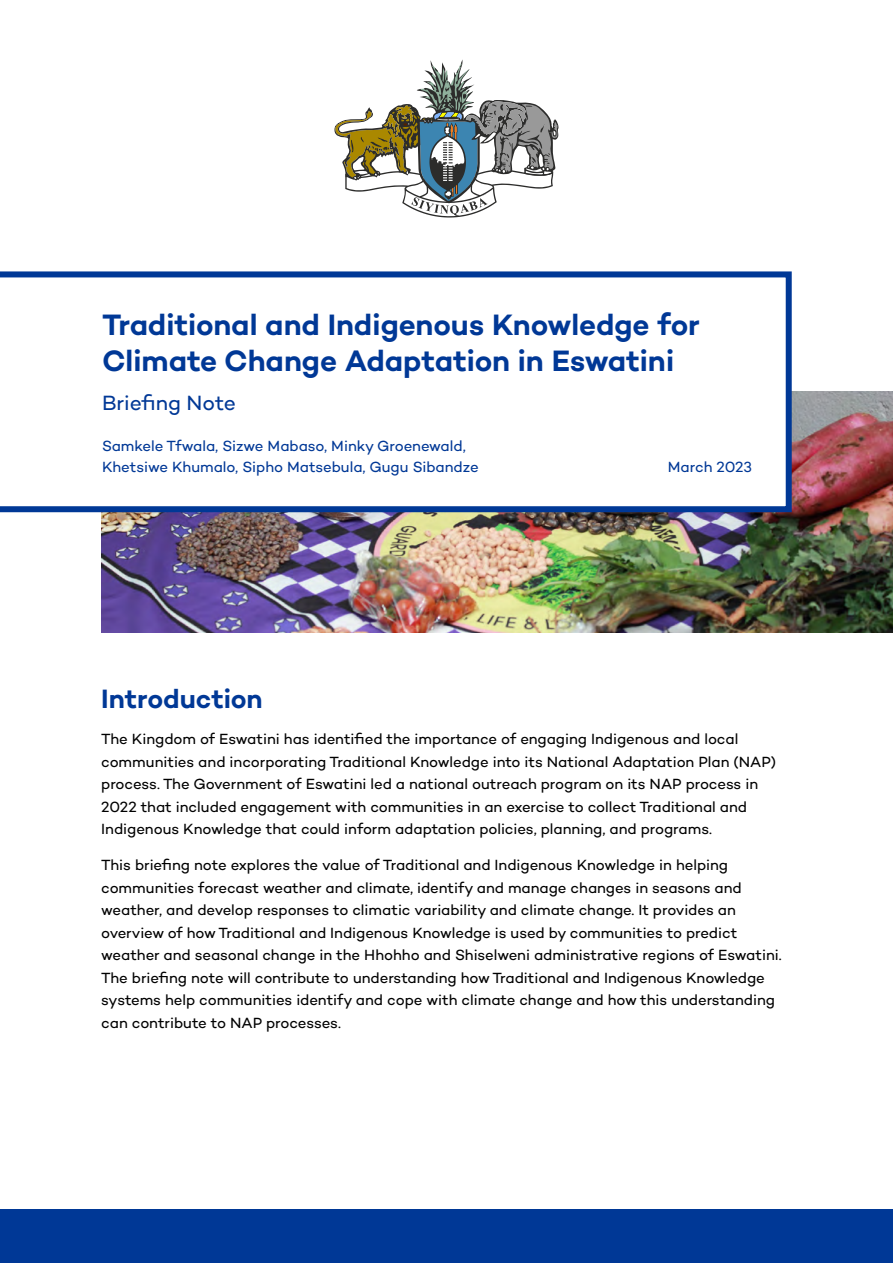
<style>
.page{position:relative;width:893px;height:1263px;background:#fff}
.page>*{position:absolute;margin:0;border:0;box-sizing:border-box;transform-origin:0 0}
.t1{font:600 30px/36px "Campton";letter-spacing:-.005em;color:#003896}
.t2{font:600 27px "Campton";color:#003896}
.Subtitle{font:21px "Campton";letter-spacing:-.01em;color:#003896}
.t3{font:15px/22.5px "Campton";letter-spacing:-.005em;color:#000}
.Author{font:15px "Campton";letter-spacing:-.005em;color:#003896}
</style>
<div class="page">
<div style="left:0;top:1209px;width:893px;height:54px;background:#003896"></div>
<img style="left:101px;top:392px;width:792px;height:241px">
<svg style="left:334px;top:60px;width:224px;height:158px"></svg>
<svg style="left:0;top:271px;width:792px;height:241px"></svg>
<p class="t1" style="left:102px;top:306px;width:599px">Traditional and Indigenous Knowledge for<br>Climate Change Adaptation in Eswatini</p>
<p class="Subtitle" style="left:102px;top:390px;width:135px">Briefing Note</p>
<p class="Author" style="left:102px;top:437px;width:365px">Samkele Tfwala, Sizwe Mabaso, Minky Groenewald,</p>
<p class="Author" style="left:102px;top:458px;width:378px">Khetsiwe Khumalo, Sipho Matsebula, Gugu Sibandze</p>
<p class="Author" style="left:668px;top:458px;width:86px">March 2023</p>
<h1 class="t2" style="left:101px;top:682px;width:163px">Introduction</h1>
<p class="t3" style="left:101px;top:727px;width:676px">The Kingdom of Eswatini has identified the importance of engaging Indigenous and local communities and incorporating Traditional Knowledge into its National Adaptation Plan (NAP) process. The Government of Eswatini led a national outreach program on its NAP process in 2022 that included engagement with communities in an exercise to collect Traditional and Indigenous Knowledge that could inform adaptation policies, planning, and programs.</p>
<p class="t3" style="left:101px;top:853px;width:682px">This briefing note explores the value of Traditional and Indigenous Knowledge in helping communities forecast weather and climate, identify and manage changes in seasons and weather, and develop responses to climatic variability and climate change. It provides an overview of how Traditional and Indigenous Knowledge is used by communities to predict weather and seasonal change in the Hhohho and Shiselweni administrative regions of Eswatini.<br>The briefing note will contribute to understanding how Traditional and Indigenous Knowledge systems help communities identify and cope with climate change and how this understanding can contribute to NAP processes.</p>
</div>
